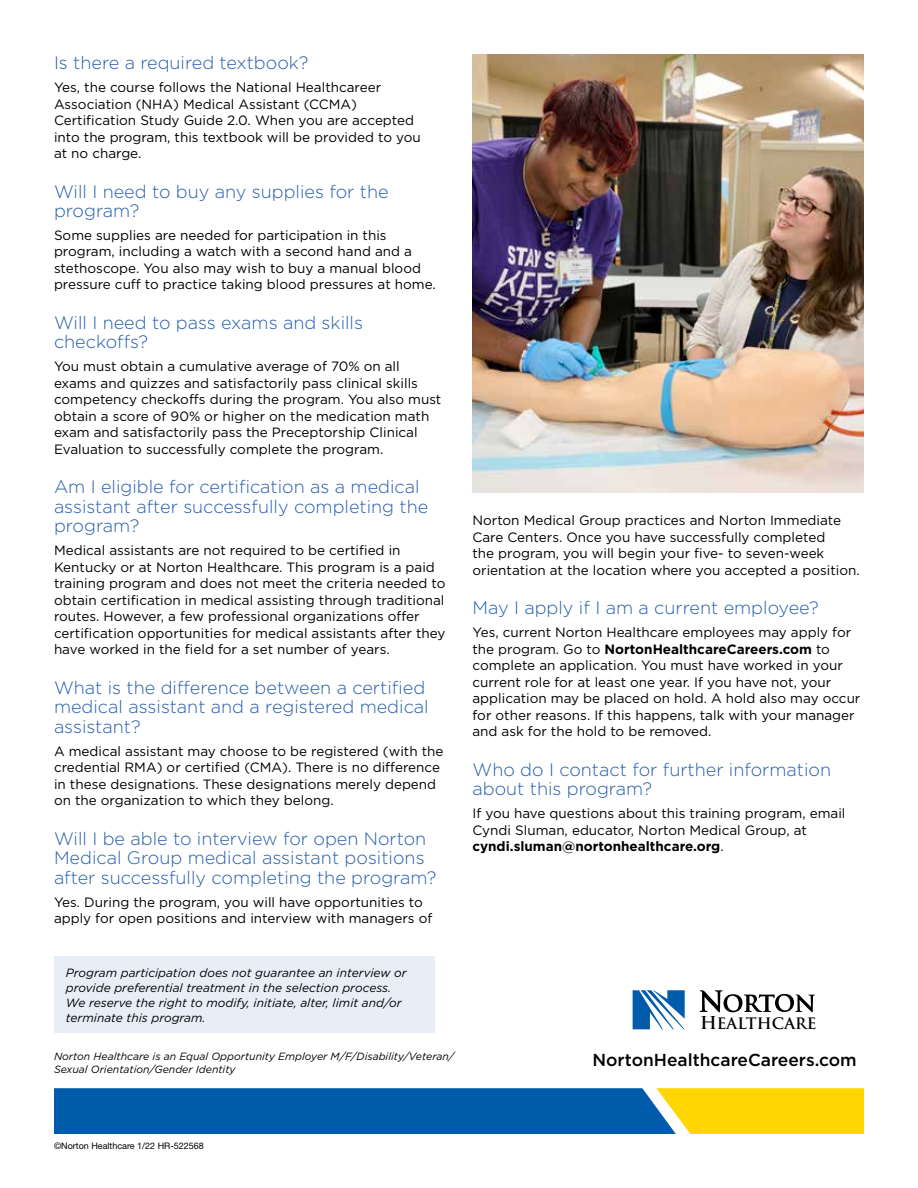
<style>
.page{position:relative;width:918px;height:1188px;background:#fff}
.page>*{position:absolute;margin:0;border:0;box-sizing:border-box;transform-origin:0 0}
.t1{font:300 18px/19.5px "Gotham";color:#265eac}
.t2{font:500 17.4px "Gotham";color:#000}
.t3{font:700 15.45px "Trajan";color:#000}
.t4{font:13.5px/16.5px "Gotham";color:#000}
.t5{font:italic 12px/15px "Gotham";color:#000}
.t6{font:italic 10.5px/12.6px "Gotham";color:#000}
.t7{font:9px "Helvetica Neue LT Std";color:#000}
.s1{font-weight:700}
.s2{font-size:17.25px}
</style>
<div class="page">
<div style="left:54px;top:956px;width:380px;height:76px;background:#e8eef8"></div>
<svg style="left:54px;top:1088px;width:810px;height:46px;background:#407b85"></svg>
<img style="left:472px;top:54px;width:392px;height:438px">
<svg style="left:633px;top:990px;width:52px;height:39px"></svg>
<svg style="left:700px;top:990px;width:115px;height:22px"></svg>
<h1 class="t1" style="left:54px;top:53px;width:256px">Is there a required textbook?</h1>
<p class="t4" style="left:54px;top:79px;width:368px">Yes, the course follows the National Healthcareer Association (NHA) Medical Assistant (CCMA)<br>Certification Study Guide 2.0. When you are accepted into the program, this textbook will be provided to you at no charge.</p>
<h1 class="t1" style="left:54px;top:181px;width:336px">Will I need to buy any supplies for the program?</h1>
<p class="t4" style="left:54px;top:227px;width:383px">Some supplies are needed for participation in this program, including a watch with a second hand and a stethoscope. You also may wish to buy a manual blood pressure cuff to practice taking blood pressures at home.</p>
<h1 class="t1" style="left:54px;top:313px;width:311px">Will I need to pass exams and skills checkoffs?</h1>
<p class="t4" style="left:54px;top:358px;width:389px">You must obtain a cumulative average of 70% on all exams and quizzes and satisfactorily pass clinical skills competency checkoffs during the program. You also must obtain a score of 90% or higher on the medication math exam and satisfactorily pass the Preceptorship Clinical Evaluation to successfully complete the program.</p>
<h1 class="t1" style="left:54px;top:477px;width:376px">Am I eligible for certification as a medical assistant after successfully completing the program?</h1>
<p class="t4" style="left:54px;top:542px;width:393px">Medical assistants are not required to be certified in Kentucky or at Norton Healthcare. This program is a paid training program and does not meet the criteria needed to obtain certification in medical assisting through traditional routes. However, a few professional organizations offer certification opportunities for medical assistants after they have worked in the field for a set number of years.</p>
<h1 class="t1" style="left:54px;top:678px;width:376px">What is the difference between a certified medical assistant and a registered medical assistant?</h1>
<p class="t4" style="left:54px;top:743px;width:391px">A medical assistant may choose to be registered (with the credential RMA) or certified (CMA). There is no difference in these designations. These designations merely depend on the organization to which they belong.</p>
<h1 class="t1" style="left:54px;top:828px;width:384px">Will I be able to interview for open Norton<br>Medical Group medical assistant positions after successfully completing the program?</h1>
<p class="t4" style="left:54px;top:894px;width:380px">Yes. During the program, you will have opportunities to apply for open positions and interview with managers of</p>
<p class="t4" style="left:472px;top:512px;width:389px">Norton Medical Group practices and Norton Immediate Care Centers. Once you have successfully completed<br>the program, you will begin your five- to seven-week orientation at the location where you accepted a position.</p>
<h1 class="t1" style="left:472px;top:598px;width:348px">May I apply if I am a current employee?</h1>
<p class="t4" style="left:472px;top:624px;width:389px">Yes, current Norton Healthcare employees may apply for the program. Go to <span class="s1">NortonHealthcareCareers.com</span> to complete an application. You must have worked in your current role for at least one year. If you have not, your application may be placed on hold. A hold also may occur for other reasons. If this happens, talk with your manager and ask for the hold to be removed.</p>
<h1 class="t1" style="left:472px;top:759px;width:360px">Who do I contact for further information about this program?</h1>
<p class="t4" style="left:472px;top:805px;width:374px">If you have questions about this training program, email<br>Cyndi Sluman, educator, Norton Medical Group, at <span class="s1">cyndi.sluman@nortonhealthcare.org</span>.</p>
<p class="t5" style="left:66px;top:965px;width:342px">Program participation does not guarantee an interview or provide preferential treatment in the selection process.<br>We reserve the right to modify, initiate, alter, limit and/or terminate this program.</p>
<p class="t6" style="left:54px;top:1050px;width:402px">Norton Healthcare is an Equal Opportunity Employer M/F/Disability/Veteran/<br>Sexual Orientation/Gender Identity</p>
<p class="t3" style="left:700px;top:1014px;width:118px"><span class="s2">H</span>EALTHCARE</p>
<p class="t2" style="left:593px;top:1049px;width:266px">NortonHealthcareCareers.com</p>
<p class="t7" style="left:54px;top:1140px;width:151px">©Norton Healthcare 1/22 HR-522568</p>
</div>
